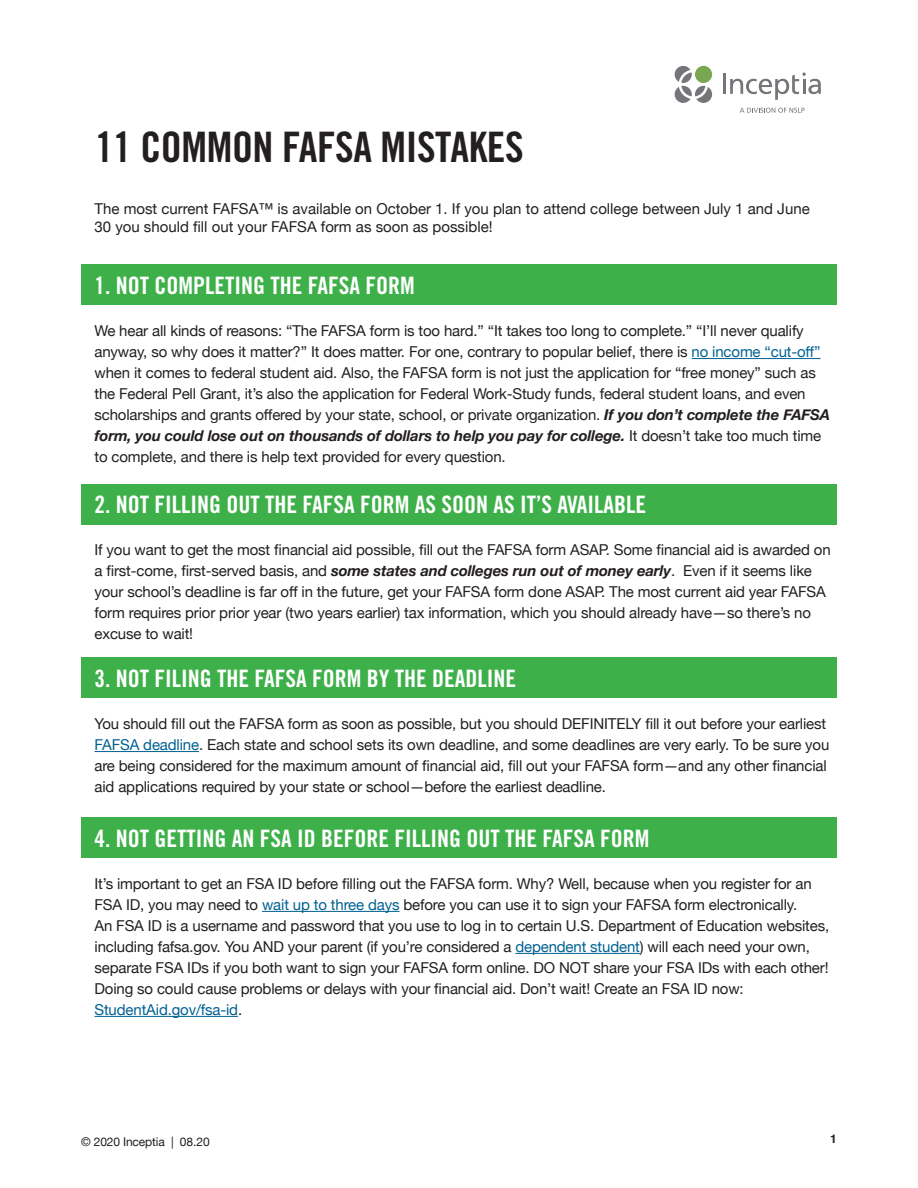
<style>
.page{position:relative;width:918px;height:1188px;background:#fff}
.page>*{position:absolute;margin:0;border:0;box-sizing:border-box;transform-origin:0 0}
.t1{font:42px "Trade Gothic LT Std Bd Cn 20";letter-spacing:-.01em;color:#231f20}
.t2{font:24px "Trade Gothic LT Std Bd Cn 20";color:#fff}
.t3{font:15px/21px "Helvetica Neue";letter-spacing:-.01em;color:#231f20}
.t4{font:12px "Helvetica Neue";letter-spacing:-.01em;color:#231f20}
.t5{font:700 12px "Helvetica";color:#231f20}
.s1{color:#006192}
.s2{font-weight:700;font-style:italic}
</style>
<div class="page">
<div style="left:81px;top:265px;width:756px;height:40px;background:#3eb049"></div>
<div style="left:81px;top:484px;width:756px;height:40px;background:#3eb049"></div>
<div style="left:81px;top:658px;width:756px;height:40px;background:#3eb049"></div>
<div style="left:81px;top:818px;width:756px;height:40px;background:#3eb049"></div>
<hr style="left:692px;top:358px;width:129px;height:1px;background:#006192">
<hr style="left:94px;top:751px;width:105px;height:1px;background:#006192">
<hr style="left:262px;top:911px;width:137px;height:1px;background:#006192">
<hr style="left:515px;top:953px;width:125px;height:1px;background:#006192">
<hr style="left:94px;top:1016px;width:144px;height:1px;background:#006192">
<hr style="left:723px;top:74px;width:3px;height:20px;background:#757679">
<svg style="left:675px;top:66px;width:37px;height:37px"></svg>
<div style="left:695px;top:66px;width:17px;height:17px;background:#7aa752;border-radius:50%"></div>
<svg style="left:730px;top:72px;width:91px;height:28px"></svg>
<svg style="left:740px;top:108px;width:65px;height:5px"></svg>
<p class="t1" style="left:95px;top:121px;width:430px">11 COMMON FAFSA MISTAKES</p>
<p class="t3" style="left:94px;top:200px;width:717px;line-height:18px">The most current FAFSA™ is available on October 1. If you plan to attend college between July 1 and June<br>30 you should fill out your FAFSA form as soon as possible!</p>
<p class="t2" style="left:94px;top:271px;width:322px">1. NOT COMPLETING THE FAFSA FORM</p>
<p class="t3" style="left:94px;top:321px;width:737px">We hear all kinds of reasons: “The FAFSA form is too hard.” “It takes too long to complete.” “I’ll never qualify anyway, so why does it matter?” It does matter. For one, contrary to popular belief, there is <span class="s1">no income “cut-off” </span>when it comes to federal student aid. Also, the FAFSA form is not just the application for “free money” such as the Federal Pell Grant, it’s also the application for Federal Work-Study funds, federal student loans, and even scholarships and grants offered by your state, school, or private organization. <span class="s2">If you don’t complete the FAFSA form, you could lose out on thousands of dollars to help you pay for college.</span> It doesn’t take too much time to complete, and there is help text provided for every question.</p>
<p class="t2" style="left:94px;top:490px;width:553px">2. NOT FILLING OUT THE FAFSA FORM AS SOON AS IT’S AVAILABLE</p>
<p class="t3" style="left:94px;top:540px;width:738px">If you want to get the most financial aid possible, fill out the FAFSA form ASAP. Some financial aid is awarded on a first-come, first-served basis, and <span class="s2">some states and colleges run out of money early</span>. Even if it seems like your school’s deadline is far off in the future, get your FAFSA form done ASAP. The most current aid year FAFSA form requires prior prior year (two years earlier) tax information, which you should already have—so there’s no excuse to wait!</p>
<p class="t2" style="left:94px;top:664px;width:423px">3. NOT FILING THE FAFSA FORM BY THE DEADLINE</p>
<p class="t3" style="left:94px;top:714px;width:736px">You should fill out the FAFSA form as soon as possible, but you should DEFINITELY fill it out before your earliest <span class="s1">FAFSA deadline</span>. Each state and school sets its own deadline, and some deadlines are very early. To be sure you are being considered for the maximum amount of financial aid, fill out your FAFSA form—and any other financial aid applications required by your state or school—before the earliest deadline.</p>
<p class="t2" style="left:94px;top:824px;width:556px">4. NOT GETTING AN FSA ID BEFORE FILLING OUT THE FAFSA FORM</p>
<p class="t3" style="left:94px;top:874px;width:736px">It’s important to get an FSA ID before filling out the FAFSA form. Why? Well, because when you register for an FSA ID, you may need to <span class="s1">wait up to three days</span> before you can use it to sign your FAFSA form electronically.<br>An FSA ID is a username and password that you use to log in to certain U.S. Department of Education websites, including fafsa.gov. You AND your parent (if you’re considered a <span class="s1">dependent student</span>) will each need your own, separate FSA IDs if you both want to sign your FAFSA form online. DO NOT share your FSA IDs with each other!<br>Doing so could cause problems or delays with your financial aid. Don’t wait! Create an FSA ID now:<br><span class="s1">StudentAid.gov/fsa-id</span>.</p>
<p class="t4" style="left:81px;top:1133px;width:130px">© 2020 Inceptia | 08.20</p>
<p class="t5" style="left:830px;top:1129px;width:8px">1</p>
</div>
